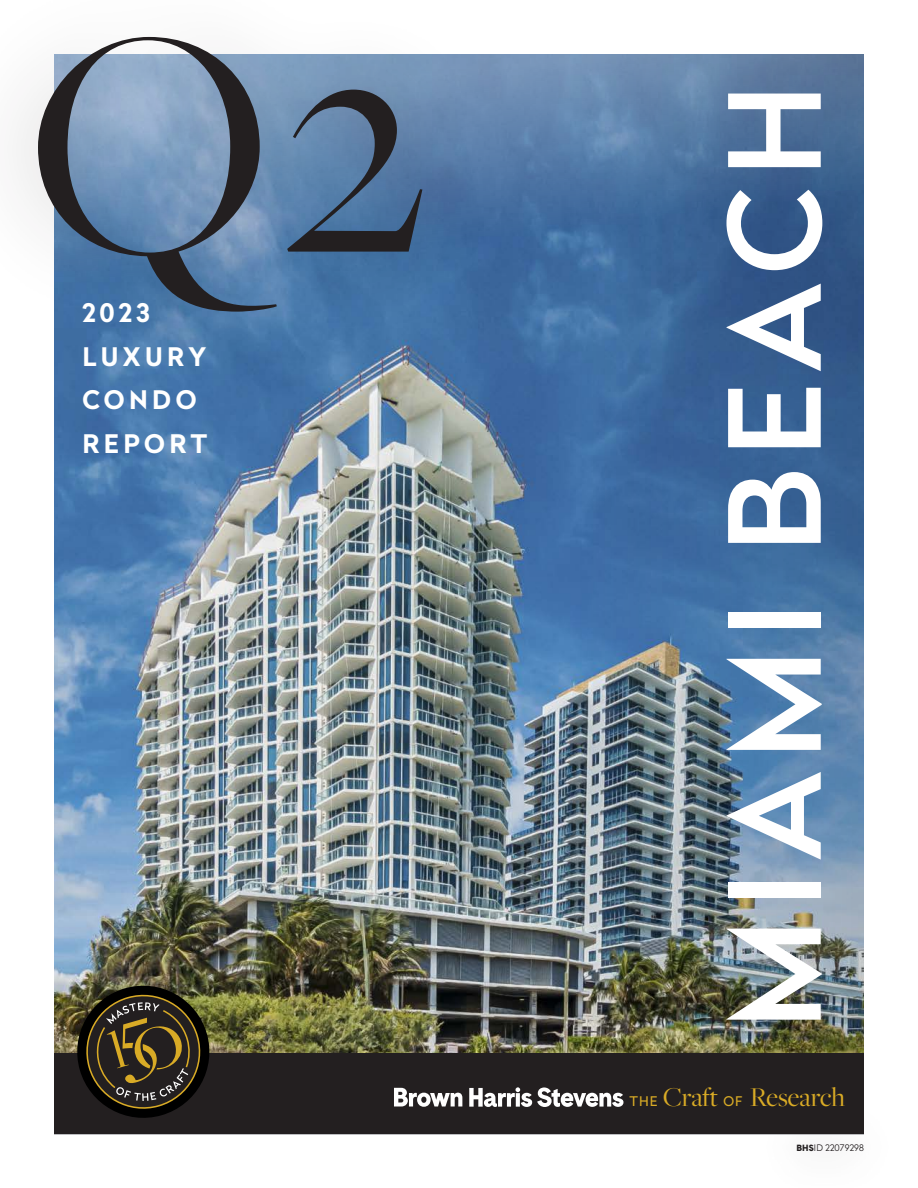
<style>
.page{position:relative;width:918px;height:1188px;background:#fff}
.page>*{position:absolute;margin:0;border:0;box-sizing:border-box;transform-origin:0 0}
.t1{font:335.4px "Freight Big Pro";color:#231f20}
.t2{font:500 126px "Radikal";letter-spacing:.09em;color:#fff}
.t3{font:28.2px "Freight Big Pro";letter-spacing:-.01em;color:#d9ab26}
.t4{font:700 25.5px "Radikal";letter-spacing:.17em;color:#fff}
.t5{font:300 9px "Radikal";color:#231f20}
.s1{font-family:"Radikal";font-size:13.2px}
.s2{font-family:"Cadiz";font-weight:900}
</style>
<div class="page">
<img style="left:54px;top:291px;width:526px;height:749px">
<svg style="left:499px;top:54px;width:81px;height:237px;background:#537aa8"></svg>
<img style="left:580px;top:54px;width:284px;height:986px">
<img style="left:54px;top:1040px;width:810px;height:95px">
<div style="left:54px;top:1053px;width:810px;height:81px;background:#231f20"></div>
<svg style="left:394px;top:1088px;width:68px;height:19px"></svg>
<svg style="left:469px;top:1087px;width:154px;height:20px"></svg>
<div style="left:758px;top:1101px;width:142px;height:87px;background:#231f20;opacity:.75"></div>
<svg style="left:70px;top:978px;width:147px;height:140px"></svg>
<div style="left:0;top:0;width:499px;height:395px;background:#231f20;opacity:.29"></div>
<p class="t1" style="left:29px;top:-73px;width:397px">Q2</p>
<p class="t4" style="left:82px;top:294px;width:69px">2023</p>
<p class="t4" style="left:83px;top:338px;width:125px">LUXURY</p>
<p class="t4" style="left:83px;top:381px;width:115px">CONDO</p>
<p class="t4" style="left:83px;top:425px;width:126px">REPORT</p>
<p class="t2" style="left:684px;top:1029px;width:947px;rotate:-90deg">MIAMI BEACH</p>
<p class="t3" style="left:630px;top:1078px;width:217px"><span class="s1">THE</span> Craft <span class="s1">OF</span> Research</p>
<p class="t5" style="left:796px;top:1141px;width:69px"><span class="s2">BHS</span>ID 22079298</p>
</div>
